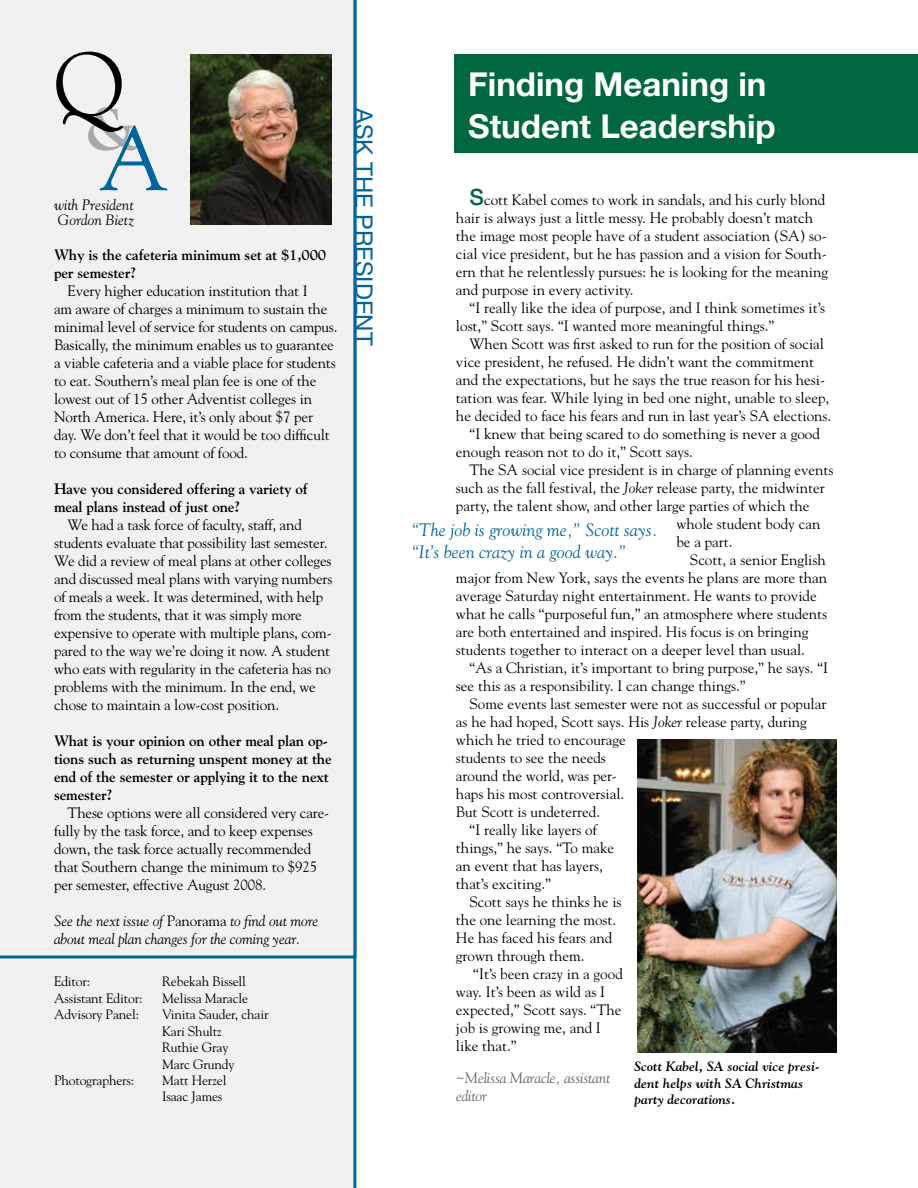
<style>
.page{position:relative;width:918px;height:1188px;background:#fff}
.page>*{position:absolute;margin:0;border:0;box-sizing:border-box;transform-origin:0 0}
.t1{font:90px "Goudy";color:#000}
.t2{font:700 60px "Goudy";color:#a7a9ac}
.t3{font:700 33px/41.4px "Helvetica Neue";color:#fff}
.t4{font:24px "Helvetica Neue";color:#00649d}
.t5{font:italic 18px/21.6px "Goudy";color:#00649d}
.t6{font:15px/18px "Goudy";color:#000}
.t7{font:700 15px/18px "Goudy";letter-spacing:-.01em;color:#000}
.t8{font:italic 15px/18px "Goudy";letter-spacing:-.01em;color:#000}
.t9{font:italic 15px/18px "Goudy";letter-spacing:-.01em;color:#636467}
.t10{font:13.5px/16.5px "Goudy";letter-spacing:-.01em;color:#000}
.t11{font:italic 700 13.5px/16.2px "Goudy";color:#000}
.s1{font-weight:400;font-size:90px;color:#00649d}
.s2{font-style:normal}
.s3{font-family:"Helvetica Neue";font-weight:500;font-size:22.5px;color:#00673e}
.s4{font-style:italic}
</style>
<div class="page">
<div style="left:0;top:958px;width:356px;height:230px;background:#f1f1f2"></div>
<div style="left:0;top:0;width:356px;height:958px;background:#f1f1f2"></div>
<div style="left:454px;top:54px;width:464px;height:99px;background:#00673e"></div>
<img style="left:190px;top:54px;width:141px;height:171px">
<img style="left:638px;top:740px;width:199px;height:313px">
<h1 class="t1" style="left:54px;top:29px;width:72px">Q</h1>
<h2 class="t2" style="left:85px;top:93px;width:85px">&amp;<span class="s1">A</span></h2>
<p class="t8" style="left:54px;top:197px;width:81px;line-height:15px">with President<br>Gordon Bietz</p>
<p class="t7" style="left:54px;top:246px;width:274px">Why is the cafeteria minimum set at $1,000 per semester?</p>
<p class="t6" style="left:54px;top:282px;width:285px;text-indent:14px">Every higher education institution that I<br>am aware of charges a minimum to sustain the minimal level of service for students on campus.<br>Basically, the minimum enables us to guarantee a viable cafeteria and a viable place for students to eat. Southern’s meal plan fee is one of the lowest out of 15 other Adventist colleges in North America. Here, it’s only about $7 per day. We don’t feel that it would be too difficult to consume that amount of food.</p>
<p class="t7" style="left:54px;top:480px;width:255px">Have you considered offering a variety of meal plans instead of just one?</p>
<p class="t6" style="left:54px;top:516px;width:280px;text-indent:14px">We had a task force of faculty, staff, and students evaluate that possibility last semester.<br>We did a review of meal plans at other colleges and discussed meal plans with varying numbers of meals a week. It was determined, with help from the students, that it was simply more expensive to operate with multiple plans, com&shy;pared to the way we’re doing it now. A student who eats with regularity in the cafeteria has no problems with the minimum. In the end, we chose to maintain a low-cost position.</p>
<p class="t7" style="left:54px;top:732px;width:279px">What is your opinion on other meal plan op&shy;tions such as returning unspent money at the end of the semester or applying it to the next semester?</p>
<p class="t6" style="left:54px;top:804px;width:277px;text-indent:14px">These options were all considered very care&shy;fully by the task force, and to keep expenses down, the task force actually recommended that Southern change the minimum to $925 per semester, effective August 2008.</p>
<p class="t8" style="left:54px;top:912px;width:266px">See the next issue of <span class="s2">Panorama</span> to find out more about meal plan changes for the coming year.</p>
<p class="t10" style="left:54px;top:973px;width:38px">Editor:</p>
<p class="t10" style="left:162px;top:973px;width:85px">Rebekah Bissell</p>
<p class="t10" style="left:54px;top:990px;width:90px">Assistant Editor:</p>
<p class="t10" style="left:162px;top:990px;width:88px">Melissa Maracle</p>
<p class="t10" style="left:54px;top:1006px;width:87px">Advisory Panel:</p>
<p class="t10" style="left:162px;top:1006px;width:108px">Vinita Sauder, chair<br>Kari Shultz<br>Ruthie Gray<br>Marc Grundy</p>
<p class="t10" style="left:54px;top:1072px;width:82px">Photographers:</p>
<p class="t10" style="left:162px;top:1072px;width:66px">Matt Herzel<br>Isaac James</p>
<h3 class="t4" style="left:378px;top:108px;width:239px;rotate:90deg">Ask the president</h3>
<h3 class="t3" style="left:468px;top:63px;width:309px">Finding Meaning in<br>Student Leadership</h3>
<p class="t6" style="left:456px;top:191px;width:374px;text-indent:14px"><span class="s3">S</span>cott Kabel comes to work in sandals, and his curly blond hair is always just a little messy. He probably doesn’t match the image most people have of a student association (SA) so&shy;cial vice president, but he has passion and a vision for South&shy;ern that he relentlessly pursues: he is looking for the meaning and purpose in every activity.</p>
<p class="t6" style="left:456px;top:299px;width:371px;text-indent:14px">“I really like the idea of purpose, and I think sometimes it’s lost,” Scott says. “I wanted more meaningful things.”</p>
<p class="t6" style="left:469px;top:335px;width:356px">When Scott was first asked to run for the position of social</p>
<p class="t6" style="left:456px;top:353px;width:360px">vice president, he refused. He didn’t want the commitment</p>
<p class="t6" style="left:456px;top:371px;width:371px">and the expectations, but he says the true reason for his hesi-</p>
<p class="t6" style="left:456px;top:389px;width:375px">tation was fear. While lying in bed one night, unable to sleep,</p>
<p class="t6" style="left:456px;top:407px;width:377px">he decided to face his fears and run in last year’s SA elections.</p>
<p class="t6" style="left:469px;top:425px;width:352px">“I knew that being scared to do something is never a good</p>
<p class="t6" style="left:456px;top:443px;width:239px">enough reason not to do it,” Scott says.</p>
<p class="t6" style="left:469px;top:461px;width:366px">The SA social vice president is in charge of planning events</p>
<p class="t6" style="left:456px;top:479px;width:370px">such as the fall festival, the <span class="s4">Joker</span> release party, the midwinter</p>
<p class="t6" style="left:456px;top:497px;width:355px">party, the talent show, and other large parties of which the</p>
<p class="t6" style="left:676px;top:515px;width:145px">whole student body can</p>
<p class="t6" style="left:676px;top:533px;width:58px">be a part.</p>
<p class="t6" style="left:690px;top:551px;width:137px">Scott, a senior English</p>
<p class="t6" style="left:456px;top:569px;width:373px">major from New York, says the events he plans are more than</p>
<p class="t6" style="left:456px;top:587px;width:362px">average Saturday night entertainment. He wants to provide</p>
<p class="t6" style="left:456px;top:605px;width:373px">what he calls “purposeful fun,” an atmosphere where students</p>
<p class="t6" style="left:456px;top:623px;width:354px">are both entertained and inspired. His focus is on bringing</p>
<p class="t6" style="left:456px;top:641px;width:351px">students together to interact on a deeper level than usual.</p>
<p class="t6" style="left:469px;top:659px;width:360px">“As a Christian, it’s important to bring purpose,” he says. “I</p>
<p class="t6" style="left:456px;top:677px;width:291px">see this as a responsibility. I can change things.”</p>
<p class="t6" style="left:469px;top:695px;width:358px">Some events last semester were not as successful or popular</p>
<p class="t6" style="left:456px;top:713px;width:352px">as he had hoped, Scott says. His <span class="s4">Joker</span> release party, during</p>
<p class="t6" style="left:456px;top:731px;width:171px">which he tried to encourage</p>
<p class="t6" style="left:456px;top:749px;width:151px">students to see the needs</p>
<p class="t6" style="left:456px;top:767px;width:162px">around the world, was per-</p>
<p class="t6" style="left:456px;top:785px;width:170px">haps his most controversial.</p>
<p class="t6" style="left:456px;top:803px;width:146px">But Scott is undeterred.</p>
<p class="t6" style="left:469px;top:821px;width:129px">“I really like layers of</p>
<p class="t6" style="left:456px;top:839px;width:160px">things,” he says. “To make</p>
<p class="t6" style="left:456px;top:857px;width:149px">an event that has layers,</p>
<p class="t6" style="left:456px;top:875px;width:96px">that’s exciting.”</p>
<p class="t6" style="left:469px;top:893px;width:154px">Scott says he thinks he is</p>
<p class="t6" style="left:456px;top:911px;width:162px">the one learning the most.</p>
<p class="t6" style="left:456px;top:929px;width:158px">He has faced his fears and</p>
<p class="t6" style="left:456px;top:947px;width:130px">grown through them.</p>
<p class="t6" style="left:473px;top:965px;width:151px">“It’s been crazy in a good</p>
<p class="t6" style="left:456px;top:983px;width:151px">way. It’s been as wild as I</p>
<p class="t6" style="left:456px;top:1001px;width:167px">expected,” Scott says. “The</p>
<p class="t6" style="left:456px;top:1019px;width:146px">job is growing me, and I</p>
<p class="t6" style="left:456px;top:1037px;width:62px">like that.”</p>
<p class="t9" style="left:456px;top:1069px;width:156px"><span class="s2">~</span>Melissa Maracle, assistant editor</p>
<p class="t5" style="left:411px;top:519px;width:248px">“The job is growing me,” Scott says. “It’s been crazy in a good way.”</p>
<p class="t11" style="left:634px;top:1058px;width:187px">Scott Kabel, SA social vice presi&shy;dent helps with SA Christmas party decorations.</p>
</div>
